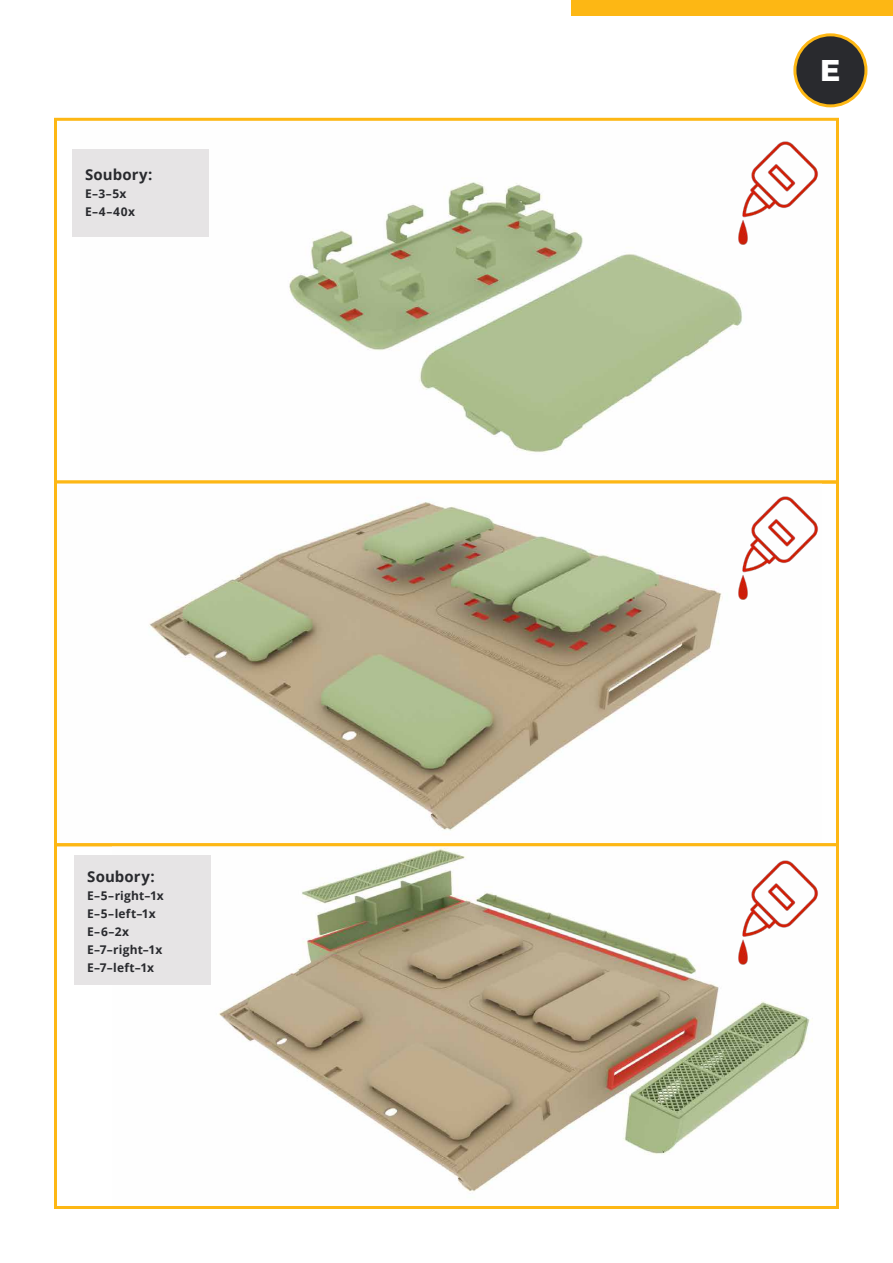
<style>
.page{position:relative;width:893px;height:1263px;background:#fff}
.page>*{position:absolute;margin:0;border:0;box-sizing:border-box;transform-origin:0 0}
.t1{font:800 30px "Montserrat";color:#fff}
.t2{font:700 15px "Open Sans";letter-spacing:.01em;color:#292a2e}
.t3{font:700 12px/18px "Open Sans";letter-spacing:.015em;color:#292a2e}
</style>
<div class="page">
<img style="left:81px;top:149px;width:662px;height:304px">
<div style="left:54px;top:118px;width:785px;height:365px;border:3px solid #fdb714"></div>
<img style="left:149px;top:502px;width:570px;height:329px">
<div style="left:54px;top:480px;width:785px;height:366px;border:3px solid #fdb714"></div>
<img style="left:696px;top:141px;width:122px;height:120px">
<img style="left:696px;top:496px;width:122px;height:120px">
<div style="left:72px;top:150px;width:137px;height:87px;background:#e6e4e5"></div>
<img style="left:219px;top:848px;width:594px;height:344px">
<div style="left:54px;top:843px;width:785px;height:366px;border:3px solid #fdb714"></div>
<div style="left:795px;top:35px;width:71px;height:71px;background:#292a2e;border-radius:50%"></div>
<div style="left:793px;top:33px;width:74px;height:74px;border:3px solid #fdb714;border-radius:50%"></div>
<div style="left:74px;top:855px;width:137px;height:130px;background:#e6e4e5"></div>
<img style="left:696px;top:853px;width:122px;height:127px">
<div style="left:572px;top:0;width:321px;height:16px;background:#fdb714"></div>
<p class="t2" style="left:85px;top:164px;width:69px">Soubory:</p>
<p class="t3" style="left:85px;top:184px;width:51px">E–3–5x<br>E–4–40x</p>
<p class="t2" style="left:87px;top:866px;width:69px">Soubory:</p>
<p class="t3" style="left:87px;top:886px;width:78px">E–5–right–1x<br>E–5–left–1x<br>E–6–2x<br>E–7–right–1x<br>E–7–left–1x</p>
<h1 class="t1" style="left:820px;top:48px;width:22px">E</h1>
</div>
